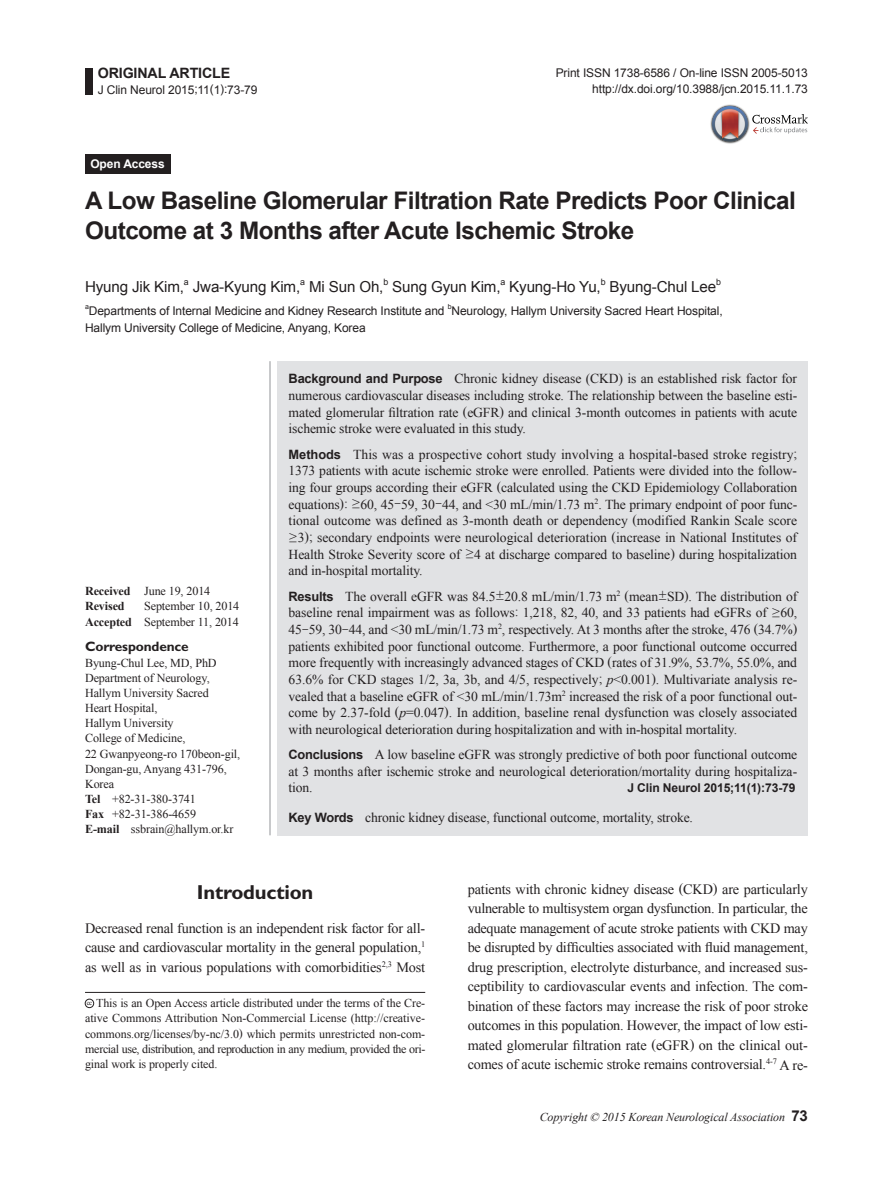
<style>
.page{position:relative;width:893px;height:1191px;background:#fff}
.page>*{position:absolute;margin:0;border:0;box-sizing:border-box;transform-origin:0 0}
.논문제목{font:700 24.3px/30.3px "Arial";letter-spacing:-.02em;color:#231f20}
.큰제목{font:700 20.25px "Gill Sans Std";letter-spacing:-.01em;color:#231f20}
.영문이름{font:15.15px "Arial";letter-spacing:-.01em;color:#231f20}
.본문{font:14.25px/19.5px "Times New Roman";letter-spacing:-.01em;color:#231f20;text-align:justify}
.t1{font:700 14.25px "Arial";letter-spacing:-.01em;color:#231f20}
.영문초록{font:13.65px/16.6px "Times New Roman";letter-spacing:-.01em;color:#231f20;text-align:justify}
.본문-2{font:700 13.65px "Gill Sans Std";letter-spacing:-.01em;color:#231f20}
.교신저자{font:12.15px "Times New Roman";letter-spacing:-.01em;color:#231f20}
.영문초록-2{font:700 12.15px "Arial";letter-spacing:-.01em;color:#231f20}
.교신저자-2{font:700 12.15px "Times New Roman";letter-spacing:-.01em;color:#231f20}
.교신저자-3{font:12px/15.1px "Times New Roman";letter-spacing:-.035em;color:#231f20;text-align:justify}
.영문소속{font:12px "Arial";letter-spacing:-.01em;color:#231f20}
.t2{font:italic 12px "Times New Roman";letter-spacing:-.01em;color:#231f20}
.t3{font:700 12px "Arial";letter-spacing:-.01em;color:#fff}
.영문이름-2{font:8.85px "Arial";color:#231f20}
.영문소속-2{font:7.05px "Arial";color:#231f20}
.t4{font:6.75px "Times New Roman";color:#231f20}
.s1{font-weight:700}
.s2{font-family:"Arial";font-weight:700;font-size:12.9px}
.s3{color:#e1e2e4}
.s4{font-family:"Garamond"}
.s5{font-family:"Minion Pro"}
.s6{font-style:italic}
.s7{font-family:"Arial";font-weight:700;font-style:normal;font-size:15px}
</style>
<div class="page">
<div style="left:85px;top:68px;width:8px;height:27px;background:#231f20"></div>
<div style="left:278px;top:361px;width:530px;height:474px;background:#e1e2e4"></div>
<hr style="left:270px;top:361px;width:1px;height:474px;background:#939598">
<div style="left:85px;top:154px;width:85px;height:20px;background:#231f20"></div>
<hr style="left:85px;top:992px;width:340px;height:1px;background:#231f20">
<div style="left:85px;top:999px;width:9px;height:8px;border:1px solid #231f20;border-radius:50%"></div>
<img style="left:710px;top:104px;width:28px;height:40px">
<svg style="left:712px;top:106px;width:96px;height:36px"></svg>
<p class="t1" style="left:98px;top:64px;width:134px">ORIGINAL ARTICLE</p>
<p class="영문소속" style="left:98px;top:82px;width:161px">J Clin Neurol 2015;11(1):73-79</p>
<p class="t3" style="left:90px;top:156px;width:76px">Open Access</p>
<p class="영문소속" style="left:556px;top:65px;width:254px">Print ISSN 1738-6586 / On-line ISSN 2005-5013</p>
<p class="영문소속" style="left:592px;top:81px;width:217px">http://dx.doi.org/10.3988/jcn.2015.11.1.73</p>
<p class="논문제목" style="left:85px;top:186px;width:712px">A Low Baseline Glomerular Filtration Rate Predicts Poor Clinical<br>Outcome at 3 Months after Acute Ischemic Stroke</p>
<p class="영문이름" style="left:85px;top:277px;width:101px">Hyung Jik Kim,</p>
<p class="영문이름-2" style="left:184px;top:276px;width:6px">a</p>
<p class="영문이름" style="left:193px;top:277px;width:109px">Jwa-Kyung Kim,</p>
<p class="영문이름-2" style="left:300px;top:276px;width:6px">a</p>
<p class="영문이름" style="left:309px;top:277px;width:76px">Mi Sun Oh,</p>
<p class="영문이름-2" style="left:383px;top:276px;width:6px">b</p>
<p class="영문이름" style="left:392px;top:277px;width:110px">Sung Gyun Kim,</p>
<p class="영문이름-2" style="left:500px;top:276px;width:6px">a</p>
<p class="영문이름" style="left:509px;top:277px;width:93px">Kyung-Ho Yu,</p>
<p class="영문이름-2" style="left:601px;top:276px;width:6px">b</p>
<p class="영문이름" style="left:610px;top:277px;width:108px">Byung-Chul Lee</p>
<p class="영문이름-2" style="left:716px;top:276px;width:6px">b</p>
<p class="영문소속-2" style="left:85px;top:302px;width:5px">a</p>
<p class="영문소속" style="left:89px;top:303px;width:357px">Departments of Internal Medicine and Kidney Research Institute and</p>
<p class="영문소속-2" style="left:448px;top:302px;width:5px">b</p>
<p class="영문소속" style="left:452px;top:303px;width:273px">Neurology, Hallym University Sacred Heart Hospital,</p>
<p class="영문소속" style="left:85px;top:319px;width:282px">Hallym University College of Medicine, Anyang, Korea</p>
<p class="교신저자" style="left:85px;top:583px;width:127px"><span class="s1">Received</span> June 19, 2014</p>
<p class="교신저자-2" style="left:85px;top:598px;width:41px">Revised</p>
<p class="교신저자" style="left:144px;top:598px;width:97px">September 10, 2014</p>
<p class="교신저자" style="left:85px;top:613px;width:155px"><span class="s1">Accepted</span> September 11, 2014</p>
<p class="본문-2" style="left:85px;top:638px;width:105px">Correspondence</p>
<p class="교신저자" style="left:85px;top:654px;width:133px">Byung-Chul Lee, MD, PhD</p>
<p class="교신저자" style="left:85px;top:669px;width:126px">Department of Neurology,</p>
<p class="교신저자" style="left:85px;top:684px;width:125px">Hallym University Sacred</p>
<p class="교신저자" style="left:85px;top:700px;width:74px">Heart Hospital,</p>
<p class="교신저자" style="left:85px;top:715px;width:90px">Hallym University</p>
<p class="교신저자" style="left:85px;top:730px;width:102px">College of Medicine,</p>
<p class="교신저자" style="left:85px;top:745px;width:157px">22 Gwanpyeong-ro 170beon-gil,</p>
<p class="교신저자" style="left:85px;top:760px;width:143px">Dongan-gu, Anyang 431-796,</p>
<p class="교신저자" style="left:85px;top:775px;width:31px">Korea</p>
<p class="교신저자" style="left:85px;top:790px;width:112px"><span class="s1">Tel</span> +82-31-380-3741</p>
<p class="교신저자" style="left:85px;top:806px;width:113px"><span class="s1">Fax</span> +82-31-386-4659</p>
<p class="교신저자" style="left:85px;top:821px;width:150px"><span class="s1">E-mail</span> ssbrain@hallym.or.kr</p>
<p class="영문초록" style="left:289px;top:370px;width:510px"><span class="s2">Background and Purpose</span><span class="s3">zz</span>Chronic kidney disease (CKD) is an established risk factor for numerous cardiovascular diseases including stroke. The relationship between the baseline esti&shy;mated glomerular filtration rate (eGFR) and clinical 3-month outcomes in patients with acute ischemic stroke were evaluated in this study.</p>
<p class="영문초록" style="left:289px;top:445px;width:510px"><span class="s2">Methods</span><span class="s3">zz</span>This was a prospective cohort study involving a hospital-based stroke registry; 1373 patients with acute ischemic stroke were enrolled. Patients were divided into the follow&shy;ing four groups according their eGFR (calculated using the CKD Epidemiology Collaboration equations): <span class="s4">≥</span>60, 45<span class="s5">–</span>59, 30<span class="s5">–</span>44, and &lt;30 mL/min/1.73 m<sup>2</sup>. The primary endpoint of poor func&shy;tional outcome was defined as 3-month death or dependency (modified Rankin Scale score <span class="s4">≥</span>3); secondary endpoints were neurological deterioration (increase in National Institutes of Health Stroke Severity score of <span class="s4">≥</span>4 at discharge compared to baseline) during hospitalization and in-hospital mortality.</p>
<p class="영문초록" style="left:289px;top:587px;width:510px"><span class="s2">Results</span><span class="s3">zz</span>The overall eGFR was 84.5<span class="s4">±</span>20.8 mL/min/1.73 m<sup>2</sup> (mean<span class="s4">±</span>SD). The distribution of baseline renal impairment was as follows: 1,218, 82, 40, and 33 patients had eGFRs of <span class="s4">≥</span>60, 45<span class="s5">–</span>59, 30<span class="s5">–</span>44, and &lt;30 mL/min/1.73 m<sup>2</sup>, respectively. At 3 months after the stroke, 476 (34.7%) patients exhibited poor functional outcome. Furthermore, a poor functional outcome occurred more frequently with increasingly advanced stages of CKD (rates of 31.9%, 53.7%, 55.0%, and 63.6% for CKD stages 1/2, 3a, 3b, and 4/5, respectively; <span class="s6">p</span>&lt;0.001). Multivariate analysis re&shy;vealed that a baseline eGFR of &lt;30 mL/min/1.73m<sup>2</sup> increased the risk of a poor functional out&shy;come by 2.37-fold (<span class="s6">p</span>=0.047). In addition, baseline renal dysfunction was closely associated with neurological deterioration during hospitalization and with in-hospital mortality.</p>
<p class="영문초록" style="left:289px;top:746px;width:510px"><span class="s2">Conclusions</span><span class="s3">zz</span>A low baseline eGFR was strongly predictive of both poor functional outcome at 3 months after ischemic stroke and neurological deterioration/mortality during hospitaliza&shy;tion.</p>
<p class="영문초록-2" style="left:627px;top:780px;width:170px">J Clin Neurol 2015;11(1):73-79</p>
<p class="영문초록" style="left:289px;top:809px;width:406px"><span class="s2">Key Words</span><span class="s3">zz</span>chronic kidney disease, functional outcome, mortality, stroke.</p>
<p class="큰제목" style="left:197px;top:880px;width:118px">Introduction</p>
<p class="본문" style="left:85px;top:918px;width:342px">Decreased renal function is an independent risk factor for all&shy;cause and cardiovascular mortality in the general population,<sup>1 </sup>as well as in various populations with comorbidities<sup>2,3</sup> Most</p>
<p class="교신저자-3" style="left:85px;top:995px;width:342px;text-indent:11px">This is an Open Access article distributed under the terms of the Cre&shy;ative Commons Attribution Non-Commercial License (http://creative&shy;commons.org/licenses/by-nc/3.0) which permits unrestricted non-com&shy;mercial use, distribution, and reproduction in any medium, provided the ori&shy;ginal work is properly cited.</p>
<p class="t4" style="left:87px;top:998px;width:7px">cc</p>
<p class="본문" style="left:468px;top:879px;width:342px">patients with chronic kidney disease (CKD) are particularly vulnerable to multisystem organ dysfunction. In particular, the adequate management of acute stroke patients with CKD may be disrupted by difficulties associated with fluid management, drug prescription, electrolyte disturbance, and increased sus&shy;ceptibility to cardiovascular events and infection. The com&shy;bination of these factors may increase the risk of poor stroke outcomes in this population. However, the impact of low esti&shy;mated glomerular filtration rate (eGFR) on the clinical out&shy;comes of acute ischemic stroke remains controversial.<sup>4-7</sup> A re-</p>
<p class="t2" style="left:540px;top:1108px;width:270px">Copyright © 2015 Korean Neurological Association <span class="s7">73</span></p>
</div>
